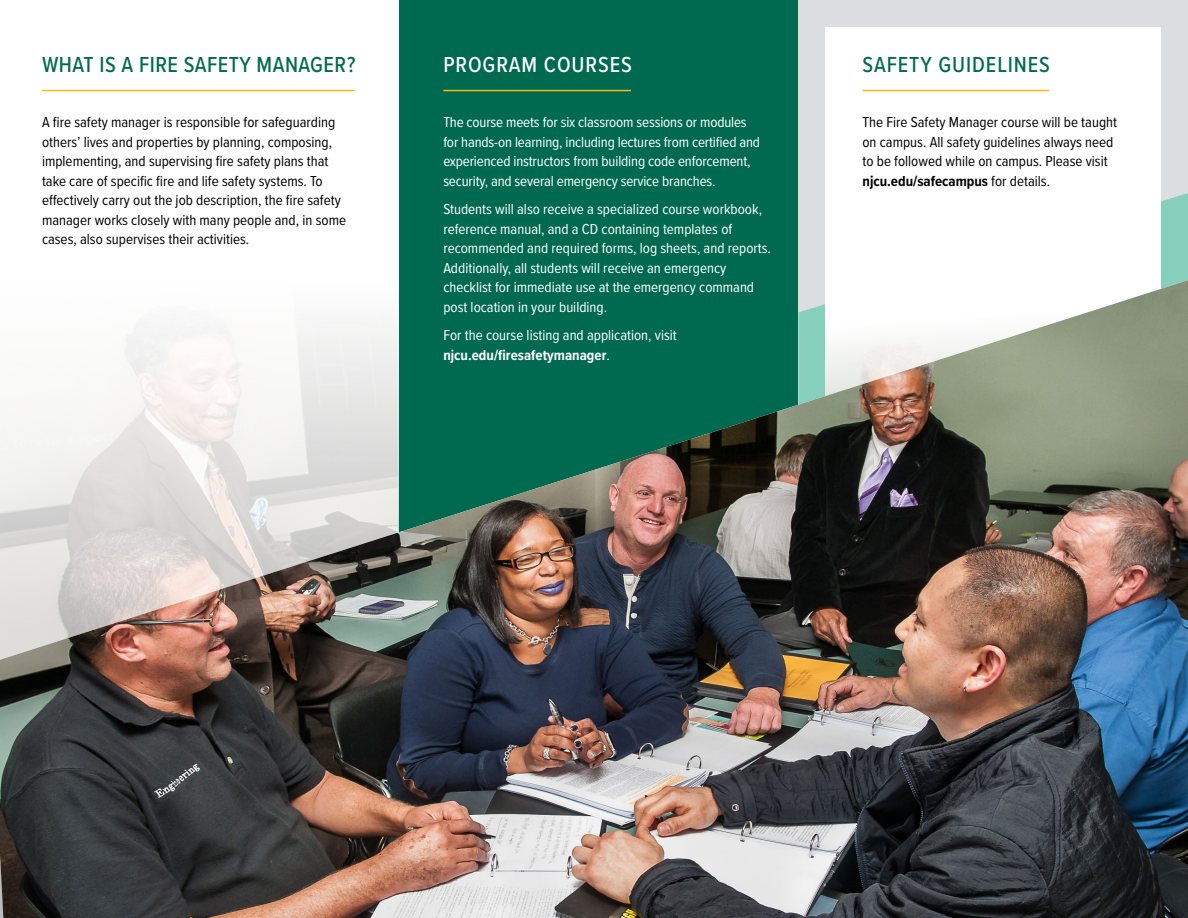
<style>
.page{position:relative;width:1188px;height:918px;background:#fff}
.page>*{position:absolute;margin:0;border:0;box-sizing:border-box;transform-origin:0 0}
.t1{font:500 22.5px "Proxima Nova Cond";letter-spacing:.02em;color:#006a50}
.t2{font:500 22.5px "Proxima Nova Cond";letter-spacing:.04em;color:#006a50}
.t3{font:500 22.5px "Proxima Nova Cond";letter-spacing:.04em;color:#fff}
.t4{font:15px/19.5px "Proxima Nova Cond";color:#fff}
.t5{font:15px/19.5px "Proxima Nova Cond";color:#000}
.s1{font-weight:700}
</style>
<div class="page">
<div style="left:399px;top:0;width:400px;height:918px;background:#006a50"></div>
<div style="left:799px;top:0;width:389px;height:720px;background:#dcddde"></div>
<hr style="left:42px;top:90px;width:313px;height:1px;background:#fdb913">
<hr style="left:443px;top:90px;width:188px;height:1px;background:#fdb913">
<div style="left:826px;top:27px;width:335px;height:858px;background:#fff"></div>
<hr style="left:862px;top:90px;width:187px;height:1px;background:#fdb913">
<img style="left:0;top:280px;width:1188px;height:638px">
<h1 class="t1" style="left:42px;top:48px;width:315px">WHAT IS A FIRE SAFETY MANAGER?</h1>
<p class="t5" style="left:42px;top:112px;width:306px">A fire safety manager is responsible for safeguarding others’ lives and properties by planning, composing, implementing, and supervising fire safety plans that take care of specific fire and life safety systems. To effectively carry out the job description, the fire safety manager works closely with many people and, in some cases, also supervises their activities.</p>
<h1 class="t3" style="left:443px;top:48px;width:190px">PROGRAM COURSES</h1>
<h1 class="t2" style="left:862px;top:48px;width:189px">SAFETY GUIDELINES</h1>
<p class="t4" style="left:443px;top:112px;width:318px">The course meets for six classroom sessions or modules for hands-on learning, including lectures from certified and experienced instructors from building code enforcement, security, and several emergency service branches.</p>
<p class="t4" style="left:443px;top:199px;width:329px">Students will also receive a specialized course workbook, reference manual, and a CD containing templates of recommended and required forms, log sheets, and reports.<br>Additionally, all students will receive an emergency checklist for immediate use at the emergency command post location in your building.</p>
<p class="t4" style="left:443px;top:325px;width:235px">For the course listing and application, visit <span class="s1">njcu.edu/firesafetymanager</span>.</p>
<p class="t5" style="left:862px;top:112px;width:256px">The Fire Safety Manager course will be taught on campus. All safety guidelines always need to be followed while on campus. Please visit <span class="s1">njcu.edu/safecampus</span> for details.</p>
</div>
